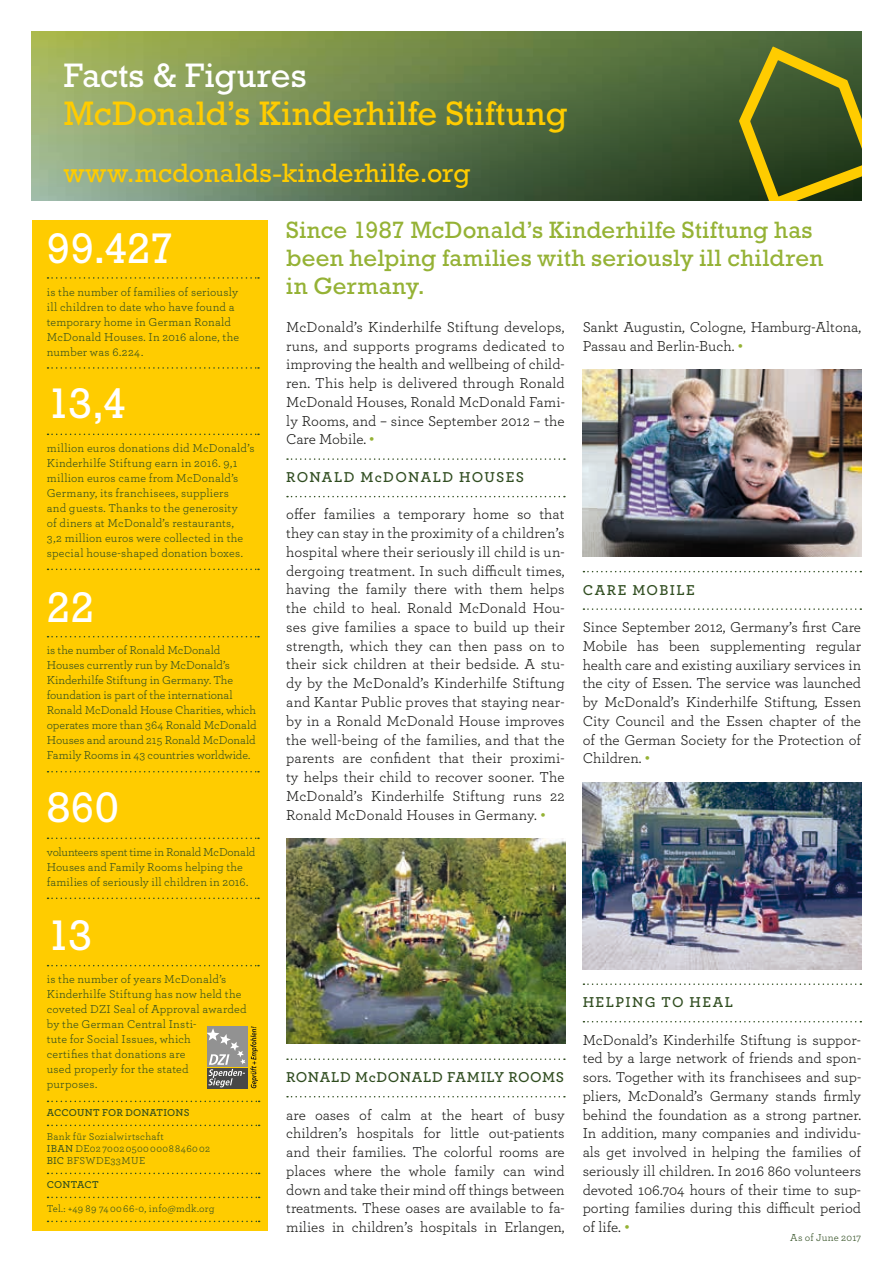
<style>
.page{position:relative;width:893px;height:1263px;background:#fff}
.page>*{position:absolute;margin:0;border:0;box-sizing:border-box;transform-origin:0 0}
.t1{font:43.5px "Rockwell Std";color:#fff}
.t2{font:34.5px "Rockwell Std";letter-spacing:.005em;color:#fc0}
.t3{font:34.5px "Rockwell Std";color:#fff}
.t4{font:27px "Rockwell Std";color:#fc0}
.t5{font:24px/28.2px "Rockwell Std";letter-spacing:.015em;color:#95b235}
.t6{font:15px/18.8px "Archer";color:#181816;text-align:justify}
.t7{font:600 15px "Archer";letter-spacing:.08em;color:#304d20}
.t8{font:600 15px "Archer";letter-spacing:.035em;color:#304d20}
.t9{font:12px/15px "Archer";letter-spacing:.005em;color:#304d20}
.t10{font:10.5px/12px "Archer";letter-spacing:.03em;color:#304d20}
.t11{font:600 10.5px "Archer";letter-spacing:.015em;color:#304d20}
.t12{font:10.5px "Archer";letter-spacing:.01em;color:#304d20}
.s1{font-weight:500}
.s2{font-family:"Rockwell Std";color:#95b235}
</style>
<div class="page">
<div style="left:32px;top:220px;width:236px;height:1011px;background:#fc0"></div>
<svg style="left:48px;top:277px;width:211px;height:2px"></svg>
<svg style="left:48px;top:367px;width:211px;height:2px"></svg>
<svg style="left:48px;top:837px;width:211px;height:2px"></svg>
<svg style="left:48px;top:897px;width:211px;height:2px"></svg>
<svg style="left:48px;top:965px;width:211px;height:1px"></svg>
<svg style="left:48px;top:434px;width:211px;height:1px"></svg>
<svg style="left:48px;top:569px;width:211px;height:1px"></svg>
<svg style="left:48px;top:636px;width:211px;height:1px"></svg>
<svg style="left:48px;top:771px;width:211px;height:1px"></svg>
<img style="left:32px;top:32px;width:829px;height:169px">
<svg style="left:287px;top:458px;width:278px;height:2px"></svg>
<svg style="left:287px;top:496px;width:278px;height:1px"></svg>
<svg style="left:287px;top:1058px;width:278px;height:2px"></svg>
<svg style="left:287px;top:1096px;width:278px;height:1px"></svg>
<svg style="left:583px;top:571px;width:278px;height:1px"></svg>
<svg style="left:583px;top:608px;width:278px;height:2px"></svg>
<svg style="left:583px;top:983px;width:278px;height:2px"></svg>
<svg style="left:583px;top:1021px;width:278px;height:1px"></svg>
<svg style="left:48px;top:1101px;width:212px;height:1px"></svg>
<svg style="left:48px;top:1125px;width:212px;height:1px"></svg>
<svg style="left:48px;top:1173px;width:212px;height:1px"></svg>
<svg style="left:48px;top:1197px;width:212px;height:1px"></svg>
<svg style="left:48px;top:1221px;width:212px;height:1px"></svg>
<svg style="left:739px;top:47px;width:122px;height:154px;background:#5b6520"></svg>
<img style="left:582px;top:782px;width:279px;height:187px">
<img style="left:582px;top:369px;width:279px;height:188px">
<img style="left:286px;top:838px;width:279px;height:206px">
<svg style="left:207px;top:1026px;width:51px;height:62px;background:#9e9573"></svg>
<h2 class="t3" style="left:64px;top:56px;width:244px">Facts &amp; Figures</h2>
<h2 class="t2" style="left:64px;top:93px;width:505px">McDonald’s Kinderhilfe Stiftung</h2>
<h3 class="t4" style="left:64px;top:157px;width:408px">www.mcdonalds-kinderhilfe.org</h3>
<h1 class="t1" style="left:47px;top:223px;width:128px">99.427</h1>
<p class="t9" style="left:47px;top:284px;width:194px">is the number of families of seriously ill children to date who have found a temporary home in German Ronald<br>McDonald Houses. In 2016 alone, the number was 6.224.</p>
<h1 class="t1" style="left:47px;top:378px;width:81px">13,4</h1>
<p class="t9" style="left:47px;top:440px;width:209px">million euros donations did McDonald’s Kinderhilfe Stiftung earn in 2016. 9,1 million euros came from McDonald’s Germany, its franchisees, suppliers<br>and guests. Thanks to the generosity<br>of diners at McDonald’s restaurants,<br>3,2 million euros were collected in the special house-shaped donation boxes.</p>
<h1 class="t1" style="left:47px;top:582px;width:49px">22</h1>
<p class="t9" style="left:47px;top:642px;width:211px">is the number of Ronald McDonald Houses currently run by McDonald’s Kinderhilfe Stiftung in Germany. The foundation is part of the international Ronald McDonald House Charities, which operates more than 364 Ronald McDonald Houses and around 215 Ronald McDonald Family Rooms in 43 countries worldwide.</p>
<h1 class="t1" style="left:47px;top:782px;width:73px">860</h1>
<p class="t9" style="left:47px;top:844px;width:210px">volunteers spent time in Ronald McDonald<br>Houses and Family Rooms helping the families of seriously ill children in 2016.</p>
<h1 class="t1" style="left:47px;top:910px;width:47px">13</h1>
<p class="t9" style="left:47px;top:971px;width:201px">is the number of years McDonald’s<br>Kinderhilfe Stiftung has now held the coveted DZI Seal of Approval awarded by the German Central Insti-<br>tute for Social Issues, which<br>certifies that donations are<br>used properly for the stated<br>purposes.</p>
<p class="t11" style="left:47px;top:1105px;width:144px">ACCOUNT FOR DONATIONS</p>
<p class="t10" style="left:47px;top:1130px;width:165px">Bank für Sozialwirtschaft<br><span class="s1">IBAN</span> DE02 7002 0500 0008 8460 02<br><span class="s1">BIC</span> BFSWDE33MUE</p>
<p class="t11" style="left:47px;top:1177px;width:16px">CONTACT</p>
<p class="t10" style="left:47px;top:1202px;width:169px">Tel.: +49 89 74 00 66-0, info@mdk.org</p>
<h3 class="t5" style="left:286px;top:216px;width:538px">Since 1987 McDonald’s Kinderhilfe Stiftung has been helping families with seriously ill children in Germany.</h3>
<p class="t6" style="left:286px;top:317px;width:280px">McDonald’s Kinderhilfe Stiftung develops, runs, and supports programs dedicated to improving the health and wellbeing of child&shy;ren. This help is delivered through Ronald McDonald Houses, Ronald McDonald Fami&shy;ly Rooms, and – since September 2012 – the Care Mobile. <span class="s2">•</span></p>
<p class="t7" style="left:286px;top:466px;width:239px">RONALD MCDONALD HOUSES</p>
<p class="t6" style="left:286px;top:504px;width:280px">offer families a temporary home so that they can stay in the proximity of a children’s hospital where their seriously ill child is un&shy;dergoing treatment. In such difficult times, having the family there with them helps the child to heal. Ronald McDonald Hou&shy;ses give families a space to build up their strength, which they can then pass on to their sick children at their bedside. A stu&shy;dy by the McDonald’s Kinderhilfe Stiftung and Kantar Public proves that staying near&shy;by in a Ronald McDonald House improves the well-being of the families, and that the parents are confident that their proximi&shy;ty helps their child to recover sooner. The McDonald’s Kinderhilfe Stiftung runs 22<br>Ronald McDonald Houses in Germany. <span class="s2">•</span></p>
<p class="t6" style="left:583px;top:317px;width:280px">Sankt Augustin, Cologne, Hamburg-Altona,<br>Passau and Berlin-Buch. <span class="s2">•</span></p>
<p class="t7" style="left:583px;top:578px;width:114px">CARE MOBILE</p>
<p class="t6" style="left:583px;top:617px;width:280px">Since September 2012, Germany’s first Care Mobile has been supplementing regular health care and existing auxiliary services in the city of Essen. The service was launched by McDonald’s Kinderhilfe Stiftung, Essen City Council and the Essen chapter of the of the German Society for the Protection of Children. <span class="s2">•</span></p>
<p class="t8" style="left:286px;top:1066px;width:279px">RONALD MCDONALD FAMILY ROOMS</p>
<p class="t6" style="left:286px;top:1104px;width:280px">are oases of calm at the heart of busy children’s hospitals for little out-patients and their families. The colorful rooms are places where the whole family can wind down and take their mind off things between treatments. These oases are available to fa&shy;milies in children’s hospitals in Erlangen,</p>
<p class="t7" style="left:583px;top:991px;width:152px">HELPING TO HEAL</p>
<p class="t6" style="left:583px;top:1029px;width:280px">McDonald’s Kinderhilfe Stiftung is suppor&shy;ted by a large network of friends and spon&shy;sors. Together with its franchisees and sup&shy;pliers, McDonald’s Germany stands firmly behind the foundation as a strong partner.<br>In addition, many companies and individu&shy;als get involved in helping the families of seriously ill children. In 2016 860 volunteers devoted 106.704 hours of their time to sup&shy;porting families during this difficult period of life. <span class="s2">•</span></p>
<p class="t12" style="left:790px;top:1230px;width:72px">As of June 2017</p>
</div>
